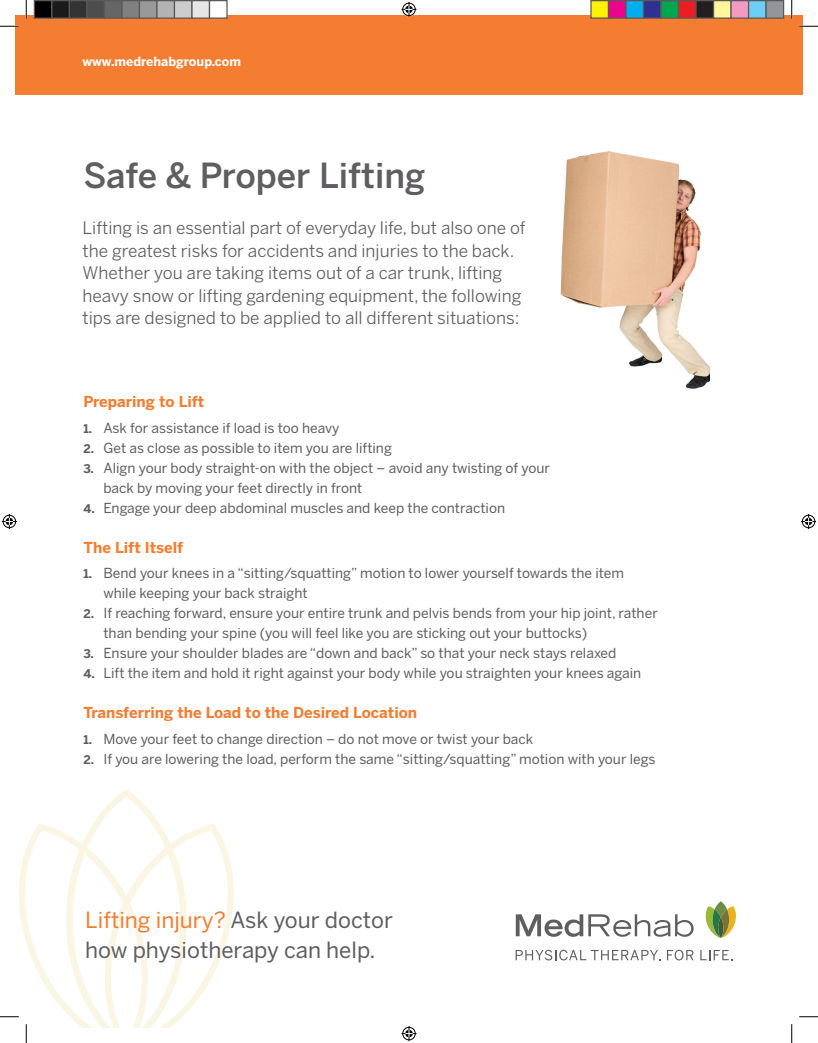
<style>
.page{position:relative;width:818px;height:1043px;background:#fff}
.page>*{position:absolute;margin:0;border:0;box-sizing:border-box;transform-origin:0 0}
.t1{font:500 34.38px "Benton Sans";color:#5f5d60}
.t2{font:22.12px/30.2px "Benton Sans";color:#5f5d60}
.t3{font:17.25px/22.5px "Benton Sans";color:#5f5d60}
.t4{font:700 15px "Benton Sans";color:#f47d31}
.t5{font:13.75px/20px "Benton Sans";color:#5f5d60}
.t6{font:700 12.5px "Benton Sans";color:#fff}
.s1{font-weight:700;font-size:11.88px}
.s2{color:#f47d31}
</style>
<div class="page">
<svg style="left:515px;top:914px;width:178px;height:22px"></svg>
<svg style="left:515px;top:949px;width:145px;height:11px"></svg>
<svg style="left:667px;top:949px;width:26px;height:11px"></svg>
<svg style="left:700px;top:950px;width:32px;height:10px"></svg>
<svg style="left:714px;top:901px;width:13px;height:16px"></svg>
<svg style="left:705px;top:906px;width:31px;height:32px"></svg>
<div style="left:15px;top:15px;width:787px;height:80px;background:#f47d31"></div>
<img style="left:560px;top:151px;width:149px;height:238px">
<svg style="left:0;top:25px;width:19px;height:2px"></svg>
<svg style="left:799px;top:25px;width:19px;height:2px"></svg>
<svg style="left:799px;top:1016px;width:19px;height:1px"></svg>
<svg style="left:25px;top:0;width:2px;height:19px"></svg>
<svg style="left:0;top:789px;width:234px;height:253px"></svg>
<svg style="left:791px;top:0;width:1px;height:19px"></svg>
<svg style="left:791px;top:1024px;width:1px;height:18px"></svg>
<svg style="left:401px;top:2px;width:15px;height:15px"></svg>
<svg style="left:401px;top:1026px;width:15px;height:15px"></svg>
<svg style="left:2px;top:514px;width:15px;height:15px"></svg>
<svg style="left:801px;top:514px;width:15px;height:15px"></svg>
<div style="left:34px;top:1px;width:18px;height:17px;background:#000"></div>
<div style="left:34px;top:0;width:18px;height:19px;border:1px solid #595959"></div>
<div style="left:52px;top:1px;width:17px;height:17px;background:#1a1a1a"></div>
<div style="left:51px;top:0;width:19px;height:19px;border:1px solid #595959"></div>
<div style="left:69px;top:1px;width:18px;height:17px;background:#333"></div>
<div style="left:69px;top:0;width:19px;height:19px;border:1px solid #595959"></div>
<div style="left:87px;top:1px;width:17px;height:17px;background:#4d4d4d"></div>
<div style="left:86px;top:0;width:19px;height:19px;border:1px solid #595959"></div>
<div style="left:104px;top:1px;width:18px;height:17px;background:#666"></div>
<div style="left:104px;top:0;width:18px;height:19px;border:1px solid #595959"></div>
<div style="left:122px;top:1px;width:17px;height:17px;background:#808080"></div>
<div style="left:121px;top:0;width:19px;height:19px;border:1px solid #595959"></div>
<div style="left:139px;top:1px;width:18px;height:17px;background:#999"></div>
<div style="left:139px;top:0;width:19px;height:19px;border:1px solid #595959"></div>
<div style="left:157px;top:1px;width:17px;height:17px;background:#b3b3b3"></div>
<div style="left:156px;top:0;width:19px;height:19px;border:1px solid #595959"></div>
<div style="left:174px;top:1px;width:18px;height:17px;background:#ccc"></div>
<div style="left:174px;top:0;width:18px;height:19px;border:1px solid #595959"></div>
<div style="left:192px;top:1px;width:17px;height:17px;background:#e6e6e6"></div>
<div style="left:191px;top:0;width:19px;height:19px;border:1px solid #595959"></div>
<div style="left:209px;top:1px;width:18px;height:17px;background:#fff"></div>
<div style="left:209px;top:0;width:19px;height:19px;border:1px solid #595959"></div>
<div style="left:591px;top:1px;width:17px;height:17px;background:#fff101"></div>
<div style="left:590px;top:0;width:19px;height:19px;border:1px solid #595959"></div>
<div style="left:608px;top:1px;width:18px;height:17px;background:#ed028c"></div>
<div style="left:608px;top:0;width:18px;height:19px;border:1px solid #595959"></div>
<div style="left:626px;top:1px;width:17px;height:17px;background:#00aeef"></div>
<div style="left:625px;top:0;width:19px;height:19px;border:1px solid #595959"></div>
<div style="left:643px;top:1px;width:18px;height:17px;background:#2e3092"></div>
<div style="left:642px;top:0;width:19px;height:19px;border:1px solid #595959"></div>
<div style="left:661px;top:1px;width:17px;height:17px;background:#00a54f"></div>
<div style="left:660px;top:0;width:19px;height:19px;border:1px solid #595959"></div>
<div style="left:678px;top:1px;width:18px;height:17px;background:#ee1d23"></div>
<div style="left:678px;top:0;width:18px;height:19px;border:1px solid #595959"></div>
<div style="left:696px;top:1px;width:17px;height:17px;background:#231f20"></div>
<div style="left:695px;top:0;width:19px;height:19px;border:1px solid #595959"></div>
<div style="left:713px;top:1px;width:18px;height:17px;background:#fff79a"></div>
<div style="left:712px;top:0;width:19px;height:19px;border:1px solid #595959"></div>
<div style="left:731px;top:1px;width:17px;height:17px;background:#f499c2"></div>
<div style="left:730px;top:0;width:19px;height:19px;border:1px solid #595959"></div>
<div style="left:748px;top:1px;width:18px;height:17px;background:#6bcff6"></div>
<div style="left:748px;top:0;width:18px;height:19px;border:1px solid #595959"></div>
<div style="left:766px;top:1px;width:17px;height:17px;background:#939598"></div>
<div style="left:765px;top:0;width:19px;height:19px;border:1px solid #595959"></div>
<p class="t6" style="left:82px;top:54px;width:160px">www.medrehabgroup.com</p>
<h1 class="t1" style="left:83px;top:155px;width:343px">Safe &amp; Proper Lifting</h1>
<p class="t3" style="left:82px;top:216px;width:444px">Lifting is an essential part of everyday life, but also one of the greatest risks for accidents and injuries to the back.<br>Whether you are taking items out of a car trunk, lifting heavy snow or lifting gardening equipment, the following tips are designed to be applied to all different situations:</p>
<p class="t4" style="left:83px;top:392px;width:122px">Preparing to Lift</p>
<p class="t5" style="left:83px;top:417px;width:258px"><span class="s1">1.</span> Ask for assistance if load is too heavy</p>
<p class="t5" style="left:83px;top:437px;width:310px"><span class="s1">2.</span> Get as close as possible to item you are lifting</p>
<p class="t5" style="left:103px;top:457px;width:448px;text-indent:-20px"><span class="s1">3.</span> Align your body straight-on with the object – avoid any twisting of your back by moving your feet directly in front</p>
<p class="t5" style="left:83px;top:497px;width:423px"><span class="s1">4.</span> Engage your deep abdominal muscles and keep the contraction</p>
<p class="t4" style="left:83px;top:538px;width:101px">The Lift Itself</p>
<p class="t5" style="left:103px;top:563px;width:522px;text-indent:-20px"><span class="s1">1.</span> Bend your knees in a “sitting/squatting” motion to lower yourself towards the item while keeping your back straight</p>
<p class="t5" style="left:103px;top:603px;width:556px;text-indent:-20px"><span class="s1">2.</span> If reaching forward, ensure your entire trunk and pelvis bends from your hip joint, rather than bending your spine (you will feel like you are sticking out your buttocks)</p>
<p class="t5" style="left:83px;top:643px;width:534px"><span class="s1">3.</span> Ensure your shoulder blades are “down and back” so that your neck stays relaxed</p>
<p class="t5" style="left:83px;top:663px;width:559px"><span class="s1">4.</span> Lift the item and hold it right against your body while you straighten your knees again</p>
<p class="t4" style="left:83px;top:704px;width:335px">Transferring the Load to the Desired Location</p>
<p class="t5" style="left:83px;top:729px;width:451px"><span class="s1">1.</span> Move your feet to change direction – do not move or twist your back</p>
<p class="t5" style="left:83px;top:749px;width:573px"><span class="s1">2.</span> If you are lowering the load, perform the same “sitting/squatting” motion with your legs</p>
<h2 class="t2" style="left:85px;top:904px;width:309px"><span class="s2">Lifting injury?</span> Ask your doctor how physiotherapy can help.</h2>
</div>
